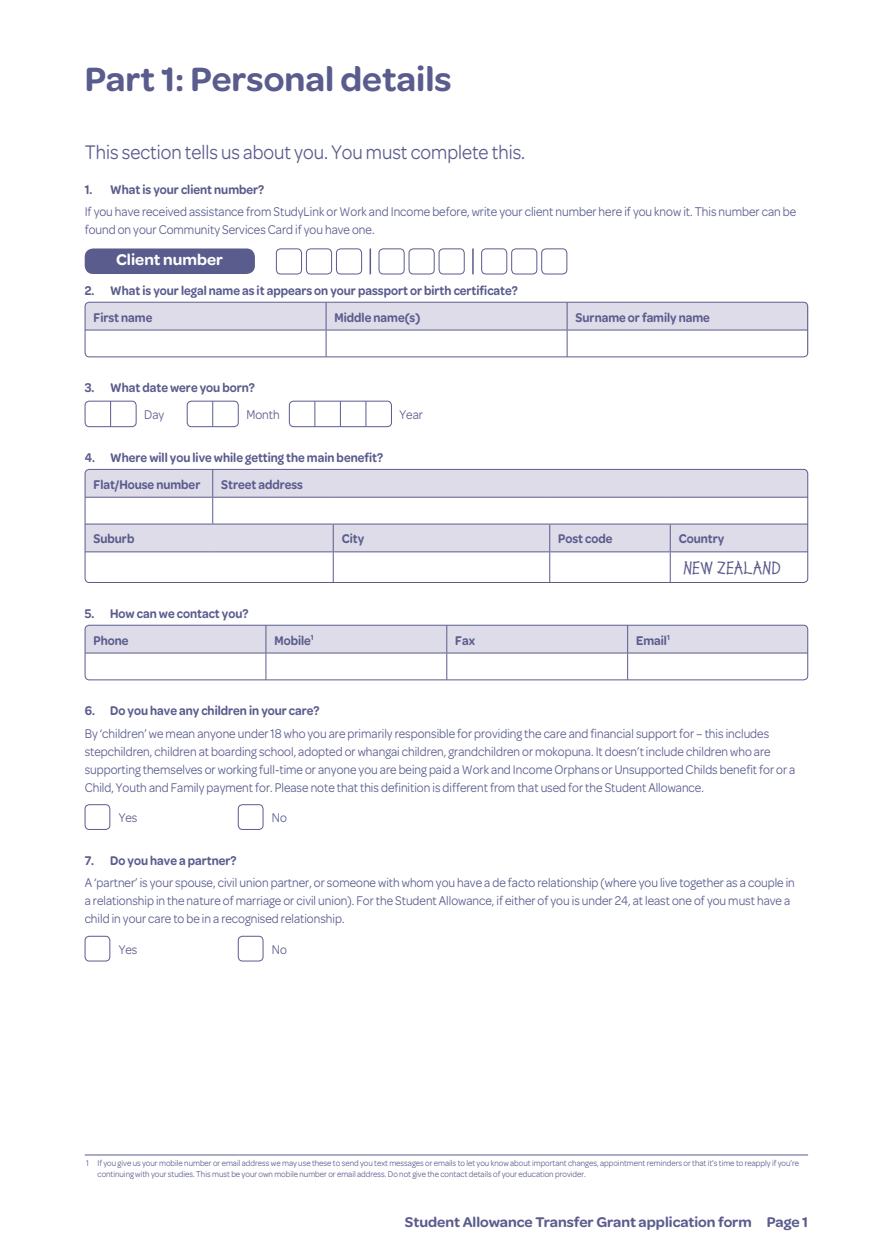
<style>
.page{position:relative;width:893px;height:1260px;background:#fff}
.page>*{position:absolute;margin:0;border:0;box-sizing:border-box;transform-origin:0 0}
.t1{font:600 36px "Omnes";color:#5a5c8d}
.t2{font:21px "Omnes";color:#5a5c8d;scale:.9 1}
.t3{font:700 18px "Lemonade ICG";color:#5a5c8d}
.t4{font:600 16.5px "Omnes";color:#fff}
.t5{font:600 15px "Omnes";color:#5a5c8d}
.t6{font:13.5px/18px "Omnes";color:#5a5c8d;scale:.9 1}
.t7{font:600 13.5px/26.7px "Omnes";color:#5a5c8d;scale:.9 1}
.t8{font:9px/10.8px "Omnes";color:#5a5c8d;scale:.9 1}
</style>
<div class="page">
<svg style="left:472px;top:248px;width:1px;height:26px"></svg>
<hr style="left:369px;top:248px;width:2px;height:26px;background:#5a5c8d">
<div style="left:85px;top:248px;width:170px;height:26px;background:#5a5c8d;border-radius:9px"></div>
<div style="left:276px;top:248px;width:26px;height:26px;border:1px solid #5a5c8d;border-radius:4px"></div>
<div style="left:306px;top:248px;width:26px;height:26px;border:1px solid #5a5c8d;border-radius:4px"></div>
<div style="left:336px;top:248px;width:26px;height:26px;border:1px solid #5a5c8d;border-radius:4px"></div>
<div style="left:378px;top:248px;width:26px;height:26px;border:1px solid #5a5c8d;border-radius:4px"></div>
<div style="left:408px;top:248px;width:26px;height:26px;border:1px solid #5a5c8d;border-radius:4px"></div>
<div style="left:438px;top:248px;width:26px;height:26px;border:1px solid #5a5c8d;border-radius:4px"></div>
<div style="left:481px;top:248px;width:26px;height:26px;border:1px solid #5a5c8d;border-radius:4px"></div>
<div style="left:511px;top:248px;width:26px;height:26px;border:1px solid #5a5c8d;border-radius:4px"></div>
<div style="left:541px;top:248px;width:26px;height:26px;border:1px solid #5a5c8d;border-radius:4px"></div>
<svg style="left:85px;top:302px;width:723px;height:55px"></svg>
<div style="left:85px;top:302px;width:722px;height:55px;border:1px solid #5a5c8d;border-radius:4px"></div>
<svg style="left:110px;top:403px;width:1px;height:22px"></svg>
<div style="left:85px;top:401px;width:51px;height:26px;border:1px solid #5a5c8d;border-radius:4px"></div>
<svg style="left:212px;top:403px;width:1px;height:22px"></svg>
<div style="left:187px;top:401px;width:51px;height:26px;border:1px solid #5a5c8d;border-radius:4px"></div>
<svg style="left:314px;top:403px;width:1px;height:22px"></svg>
<svg style="left:340px;top:403px;width:1px;height:22px"></svg>
<svg style="left:365px;top:403px;width:1px;height:22px"></svg>
<div style="left:289px;top:401px;width:103px;height:26px;border:1px solid #5a5c8d;border-radius:4px"></div>
<svg style="left:85px;top:469px;width:722px;height:82px;fill:#dedce9"></svg>
<hr style="left:85px;top:497px;width:128px;height:1px;background:#5a5c8d">
<hr style="left:213px;top:497px;width:120px;height:1px;background:#5a5c8d">
<svg style="left:212px;top:471px;width:1px;height:52px"></svg>
<hr style="left:333px;top:497px;width:216px;height:1px;background:#5a5c8d">
<hr style="left:549px;top:497px;width:121px;height:1px;background:#5a5c8d">
<hr style="left:670px;top:497px;width:137px;height:1px;background:#5a5c8d">
<hr style="left:85px;top:523px;width:128px;height:1px;background:#5a5c8d">
<hr style="left:213px;top:523px;width:120px;height:1px;background:#5a5c8d">
<hr style="left:333px;top:523px;width:216px;height:1px;background:#5a5c8d">
<svg style="left:333px;top:524px;width:1px;height:27px"></svg>
<hr style="left:549px;top:523px;width:121px;height:1px;background:#5a5c8d">
<svg style="left:549px;top:524px;width:1px;height:27px"></svg>
<hr style="left:670px;top:523px;width:137px;height:1px;background:#5a5c8d">
<svg style="left:669px;top:524px;width:1px;height:27px"></svg>
<hr style="left:85px;top:551px;width:128px;height:1px;background:#5a5c8d">
<hr style="left:213px;top:551px;width:120px;height:1px;background:#5a5c8d">
<hr style="left:333px;top:551px;width:216px;height:1px;background:#5a5c8d">
<hr style="left:333px;top:552px;width:1px;height:30px;background:#5a5c8d">
<hr style="left:549px;top:551px;width:121px;height:1px;background:#5a5c8d">
<hr style="left:549px;top:552px;width:1px;height:30px;background:#5a5c8d">
<hr style="left:670px;top:551px;width:137px;height:1px;background:#5a5c8d">
<hr style="left:669px;top:552px;width:1px;height:30px;background:#5a5c8d">
<div style="left:85px;top:469px;width:722px;height:114px;border:1px solid #5a5c8d;border-radius:4px"></div>
<svg style="left:85px;top:625px;width:722px;height:55px"></svg>
<div style="left:85px;top:625px;width:722px;height:55px;border:1px solid #5a5c8d;border-radius:4px"></div>
<div style="left:85px;top:804px;width:25px;height:26px;border:1px solid #5a5c8d;border-radius:4px"></div>
<div style="left:238px;top:804px;width:25px;height:26px;border:1px solid #5a5c8d;border-radius:4px"></div>
<div style="left:85px;top:936px;width:25px;height:25px;border:1px solid #5a5c8d;border-radius:4px"></div>
<div style="left:238px;top:936px;width:25px;height:25px;border:1px solid #5a5c8d;border-radius:4px"></div>
<hr style="left:85px;top:1154px;width:722px;height:1px;background:#5a5c8d">
<h1 class="t1" style="left:85px;top:53px;width:368px">Part 1: Personal details</h1>
<h2 class="t2" style="left:85px;top:137px;width:491px">This section tells us about you. You must complete this.</h2>
<p class="t7" style="left:85px;top:175px;width:201px">1. What is your client number?</p>
<p class="t6" style="left:85px;top:202px;width:792px">If you have received assistance from StudyLink or Work and Income before, write your client number here if you know it. This number can be found on your Community Services Card if you have one.</p>
<p class="t4" style="left:116px;top:248px;width:108px">Client number</p>
<p class="t7" style="left:94px;top:276px;width:473px;text-indent:-9px">2. What is your legal name as it appears on your passport or birth certificate?<br>First name</p>
<p class="t7" style="left:334px;top:303px;width:97px">Middle name(s)</p>
<p class="t7" style="left:575px;top:303px;width:151px">Surname or family name</p>
<p class="t7" style="left:85px;top:374px;width:190px">3. What date were you born?</p>
<p class="t6" style="left:144px;top:405px;width:24px">Day</p>
<p class="t6" style="left:246px;top:405px;width:38px">Month</p>
<p class="t6" style="left:399px;top:405px;width:27px">Year</p>
<p class="t7" style="left:94px;top:443px;width:323px;text-indent:-9px">4. Where will you live while getting the main benefit?<br>Flat/House number</p>
<p class="t7" style="left:221px;top:470px;width:92px">Street address</p>
<p class="t7" style="left:94px;top:525px;width:47px">Suburb</p>
<p class="t7" style="left:341px;top:525px;width:26px">City</p>
<p class="t7" style="left:558px;top:525px;width:62px">Post code</p>
<p class="t7" style="left:678px;top:525px;width:52px">Country</p>
<h3 class="t3" style="left:682px;top:557px;width:99px">NEW ZEALAND</h3>
<p class="t7" style="left:94px;top:599px;width:173px;text-indent:-9px">5. How can we contact you?<br>Phone</p>
<p class="t7" style="left:274px;top:626px;width:45px">Mobile<sup>1</sup></p>
<p class="t7" style="left:455px;top:626px;width:23px">Fax</p>
<p class="t7" style="left:636px;top:626px;width:39px">Email<sup>1</sup></p>
<p class="t7" style="left:85px;top:696px;width:262px">6. Do you have any children in your care?</p>
<p class="t6" style="left:85px;top:723px;width:790px">By ‘children’ we mean anyone under 18 who you are primarily responsible for providing the care and financial support for – this includes stepchildren, children at boarding school, adopted or whangai children, grandchildren or mokopuna. It doesn’t include children who are supporting themselves or working full-time or anyone you are being paid a Work and Income Orphans or Unsupported Childs benefit for or a Child, Youth and Family payment for. Please note that this definition is different from that used for the Student Allowance.</p>
<p class="t6" style="left:119px;top:808px;width:22px">Yes</p>
<p class="t6" style="left:272px;top:808px;width:18px">No</p>
<p class="t7" style="left:85px;top:846px;width:170px">7. Do you have a partner?</p>
<p class="t6" style="left:85px;top:873px;width:790px">A ‘partner’ is your spouse, civil union partner, or someone with whom you have a de facto relationship (where you live together as a couple in a relationship in the nature of marriage or civil union). For the Student Allowance, if either of you is under 24, at least one of you must have a child in your care to be in a recognised relationship.</p>
<p class="t6" style="left:119px;top:939px;width:22px">Yes</p>
<p class="t6" style="left:272px;top:939px;width:18px">No</p>
<p class="t8" style="left:97px;top:1156px;width:781px;text-indent:-11px">1 If you give us your mobile number or email address we may use these to send you text messages or emails to let you know about important changes, appointment reminders or that it’s time to reapply if you’re continuing with your studies. This must be your own mobile number or email address. Do not give the contact details of your education provider.</p>
<p class="t5" style="left:405px;top:1211px;width:404px">Student Allowance Transfer Grant application form Page 1</p>
</div>
